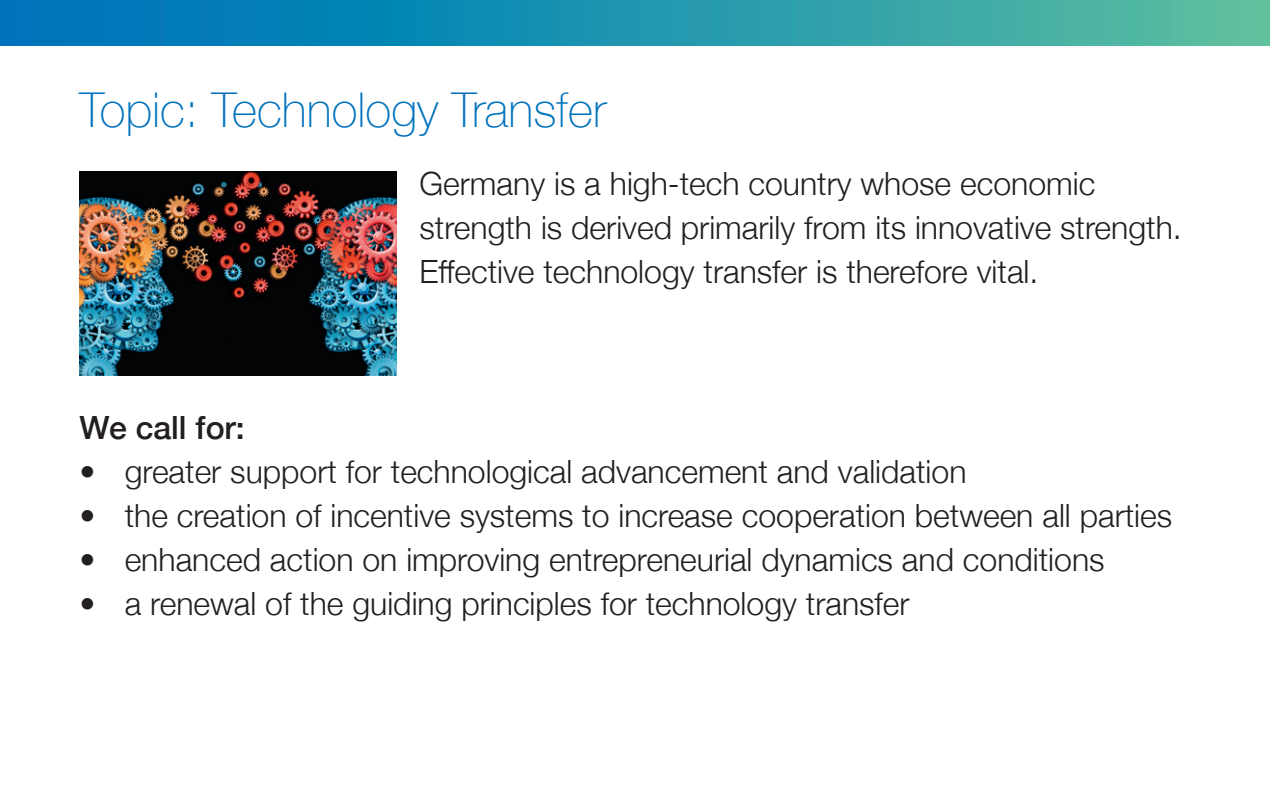
<style>
.page{position:relative;width:1270px;height:794px;background:#fff}
.page>*{position:absolute;margin:0;border:0;box-sizing:border-box;transform-origin:0 0}
.t1{font:100 48px "Helvetica Neue";color:#0072bc}
.t2{font:300 32px/44px "Helvetica Neue";color:#231f20}
.t3{font:500 32px "Helvetica Neue";color:#231f20}
</style>
<div class="page">
<div style="left:0;top:0;width:1270px;height:45px;background:linear-gradient(to right,#006fbd,#59bea0)"></div>
<img style="left:79px;top:171px;width:318px;height:205px">
<h1 class="t1" style="left:79px;top:74px;width:528px">Topic: Technology Transfer</h1>
<p class="t2" style="left:420px;top:159px;width:764px">Germany is a high-tech country whose economic strength is derived primarily from its innovative strength.<br>Effective technology transfer is therefore vital.</p>
<p class="t3" style="left:79px;top:402px;width:167px">We call for:</p>
<p class="t2" style="left:79px;top:447px;width:889px">• greater support for technological advancement and validation</p>
<p class="t2" style="left:79px;top:491px;width:1094px">• the creation of incentive systems to increase cooperation between all parties</p>
<p class="t2" style="left:79px;top:535px;width:1027px">• enhanced action on improving entrepreneurial dynamics and conditions</p>
<p class="t2" style="left:79px;top:579px;width:832px">• a renewal of the guiding principles for technology transfer</p>
</div>
